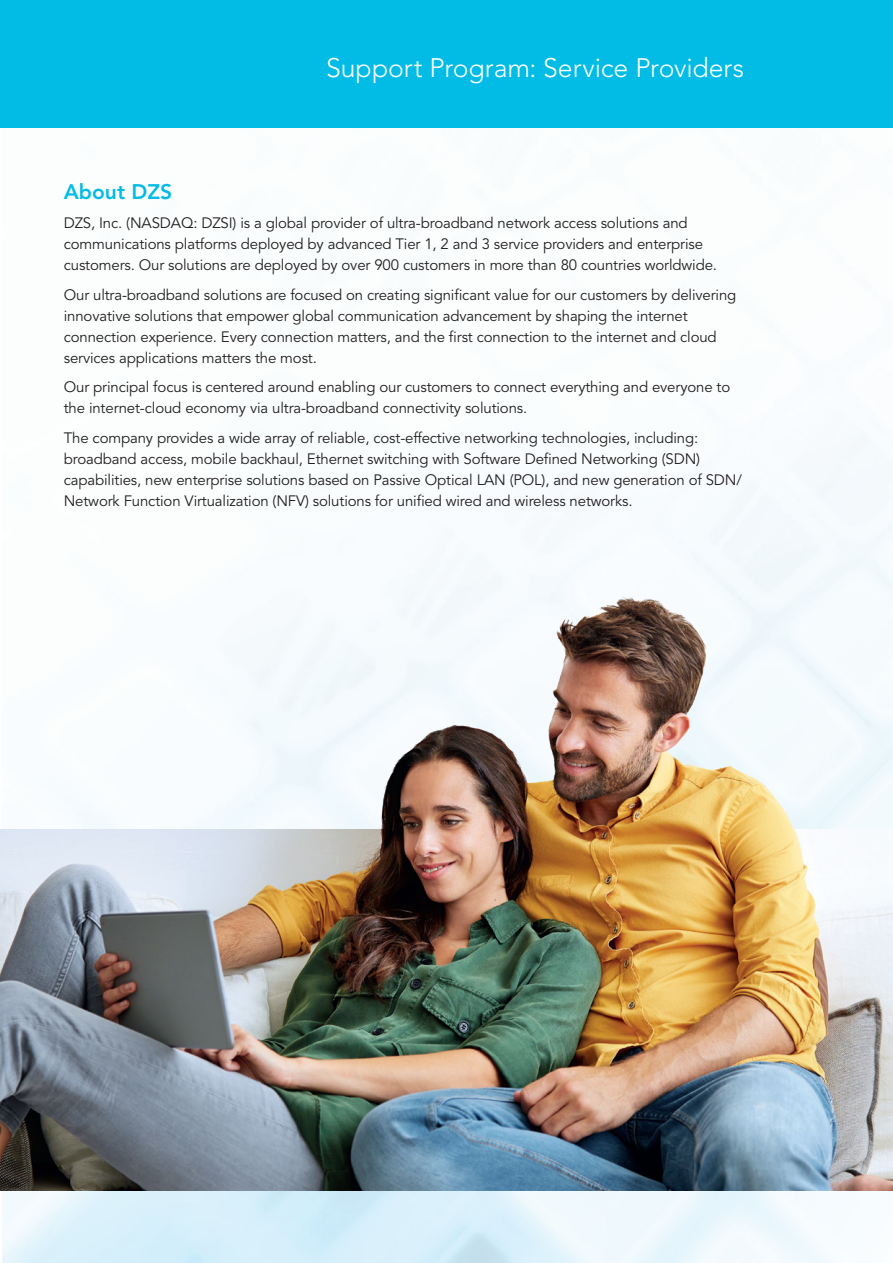
<style>
.page{position:relative;width:893px;height:1263px;background:#fff}
.page>*{position:absolute;margin:0;border:0;box-sizing:border-box;transform-origin:0 0}
.t1{font:300 26.55px "Avenir LT Std";letter-spacing:-.005em;color:#fff}
.t2{font:800 21px "Avenir LT Std";color:#02bce5}
.t3{font:15px/21px "Avenir LT Std";letter-spacing:-.01em;color:#231f20}
</style>
<div class="page">
<div style="left:0;top:0;width:893px;height:128px;background:#02bce5"></div>
<img style="left:0;top:565px;width:893px;height:626px">
<h1 class="t1" style="left:326px;top:52px;width:419px">Support Program: Service Providers</h1>
<h2 class="t2" style="left:64px;top:179px;width:110px">About DZS</h2>
<p class="t3" style="left:64px;top:213px;width:655px">DZS, Inc. (NASDAQ: DZSI) is a global provider of ultra-broadband network access solutions and communications platforms deployed by advanced Tier 1, 2 and 3 service providers and enterprise customers. Our solutions are deployed by over 900 customers in more than 80 countries worldwide.</p>
<p class="t3" style="left:64px;top:284px;width:674px">Our ultra-broadband solutions are focused on creating significant value for our customers by delivering innovative solutions that empower global communication advancement by shaping the internet connection experience. Every connection matters, and the first connection to the internet and cloud services applications matters the most.</p>
<p class="t3" style="left:64px;top:377px;width:668px">Our principal focus is centered around enabling our customers to connect everything and everyone to the internet-cloud economy via ultra-broadband connectivity solutions.</p>
<p class="t3" style="left:64px;top:427px;width:680px">The company provides a wide array of reliable, cost-effective networking technologies, including: broadband access, mobile backhaul, Ethernet switching with Software Defined Networking (SDN) capabilities, new enterprise solutions based on Passive Optical LAN (POL), and new generation of SDN/ Network Function Virtualization (NFV) solutions for unified wired and wireless networks.</p>
</div>
